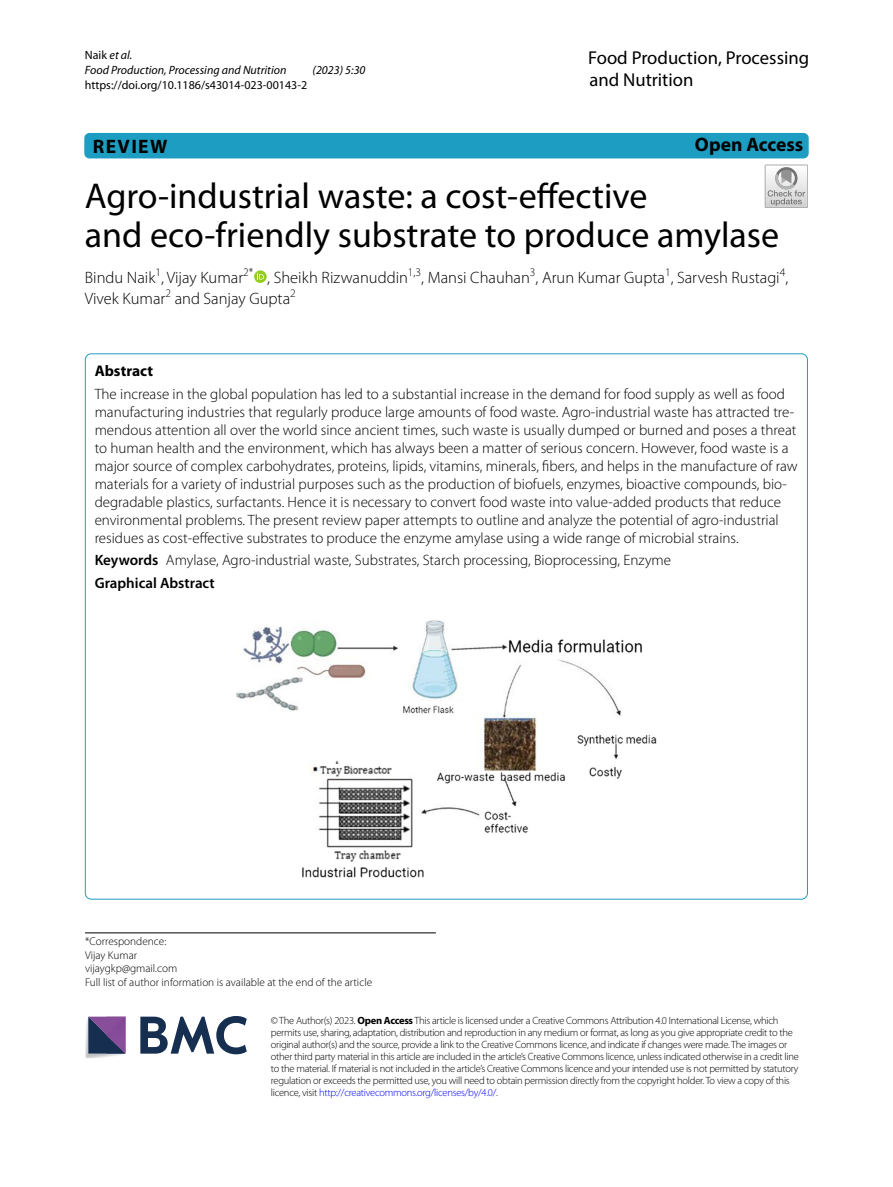
<style>
.page{position:relative;width:893px;height:1187px;background:#fff}
.page>*{position:absolute;margin:0;border:0;box-sizing:border-box;transform-origin:0 0}
.t1{font:36px/39px "Myriad Pro";color:#000}
.t2{font:700 19.5px "Myriad Pro";letter-spacing:.005em;color:#000}
.t3{font:18.6px/22.4px "Myriad Pro Regular 2";color:#000}
.t4{font:300 16.5px/21px "Myriad Pro";color:#000}
.t5{font:700 15.45px "Myriad Pro";color:#000}
.t6{font:300 15px/18px "Myriad Pro";color:#000}
.t7{font:italic 12px/15px "Myriad Pro";color:#000}
.t8{font:12px "Myriad Pro";color:#000}
.t9{font:300 11.25px/13.5px "Myriad Pro";color:#000}
.t10{font:300 10.5px/12px "Myriad Pro";letter-spacing:-.025em;color:#000}
.s1{font-style:normal}
.s2{font-weight:600}
.s3{font-weight:700}
.s4{color:#00f}
</style>
<div class="page">
<div style="left:85px;top:134px;width:723px;height:24px;background:#1e9dc2;border-radius:4px"></div>
<div style="left:84px;top:133px;width:725px;height:25px;border:2px solid #1e9dc2;border-radius:4px"></div>
<div style="left:765px;top:165px;width:43px;height:43px;border:1px solid #ababac"></div>
<svg style="left:765px;top:165px;width:43px;height:42px"></svg>
<img style="left:85px;top:1018px;width:38px;height:40px">
<svg style="left:140px;top:1016px;width:107px;height:38px"></svg>
<svg style="left:88px;top:1016px;width:18px;height:37px"></svg>
<img style="left:106px;top:1016px;width:20px;height:38px">
<img style="left:106px;top:1016px;width:19px;height:18px">
<img style="left:106px;top:1034px;width:19px;height:19px">
<svg style="left:254px;top:270px;width:13px;height:13px"></svg>
<svg style="left:257px;top:273px;width:7px;height:6px"></svg>
<img style="left:236px;top:620px;width:420px;height:257px">
<hr style="left:85px;top:932px;width:351px;height:1px;background:#000">
<p class="t7" style="left:85px;top:47px;width:203px"><span class="s1">Naik</span> et al.<br>Food Production, Processing and Nutrition</p>
<p class="t7" style="left:313px;top:62px;width:54px">(2023) 5:30</p>
<p class="t8" style="left:85px;top:78px;width:224px">https://doi.org/10.1186/s43014-023-00143-2</p>
<h2 class="t2" style="left:93px;top:134px;width:76px">REVIEW</h2>
<p class="t3" style="left:588px;top:46px;width:222px">Food Production, Processing and Nutrition</p>
<h2 class="t2" style="left:695px;top:131px;width:110px">Open Access</h2>
<h1 class="t1" style="left:85px;top:176px;width:696px">Agro‑industrial waste: a cost‑effective<br>and eco‑friendly substrate to produce amylase</h1>
<p class="t4" style="left:85px;top:267px;width:705px">Bindu Naik<sup>1</sup>, Vijay Kumar<sup>2*</sup> , Sheikh Rizwanuddin<sup>1,3</sup>, Mansi Chauhan<sup>3</sup>, Arun Kumar Gupta<sup>1</sup>, Sarvesh Rustagi<sup>4</sup>,<br>Vivek Kumar<sup>2</sup> and Sanjay Gupta<sup>2</sup></p>
<p class="t5" style="left:95px;top:361px;width:60px">Abstract</p>
<p class="t6" style="left:95px;top:385px;width:705px">The increase in the global population has led to a substantial increase in the demand for food supply as well as food manufacturing industries that regularly produce large amounts of food waste. Agro-industrial waste has attracted tre&shy;mendous attention all over the world since ancient times, such waste is usually dumped or burned and poses a threat to human health and the environment, which has always been a matter of serious concern. However, food waste is a major source of complex carbohydrates, proteins, lipids, vitamins, minerals, fibers, and helps in the manufacture of raw materials for a variety of industrial purposes such as the production of biofuels, enzymes, bioactive compounds, bio&shy;degradable plastics, surfactants. Hence it is necessary to convert food waste into value-added products that reduce environmental problems. The present review paper attempts to outline and analyze the potential of agro-industrial residues as cost-effective substrates to produce the enzyme amylase using a wide range of microbial strains.</p>
<p class="t6" style="left:95px;top:549px;width:578px;line-height:22.5px"><span class="s2">Keywords</span> Amylase, Agro-industrial waste, Substrates, Starch processing, Bioprocessing, Enzyme<br><span class="s2">Graphical Abstract</span></p>
<p class="t9" style="left:85px;top:934px;width:289px">*Correspondence:<br>Vijay Kumar<br>vijaygkp@gmail.com<br>Full list of author information is available at the end of the article</p>
<p class="t10" style="left:271px;top:1014px;width:529px">© The Author(s) 2023. <span class="s3">Open Access</span> This article is licensed under a Creative Commons Attribution 4.0 International License, which permits use, sharing, adaptation, distribution and reproduction in any medium or format, as long as you give appropriate credit to the original author(s) and the source, provide a link to the Creative Commons licence, and indicate if changes were made. The images or other third party material in this article are included in the article’s Creative Commons licence, unless indicated otherwise in a credit line to the material. If material is not included in the article’s Creative Commons licence and your intended use is not permitted by statutory regulation or exceeds the permitted use, you will need to obtain permission directly from the copyright holder. To view a copy of this licence, visit <span class="s4">http://creativecommons.org/licenses/by/4.0/</span>.</p>
</div>
